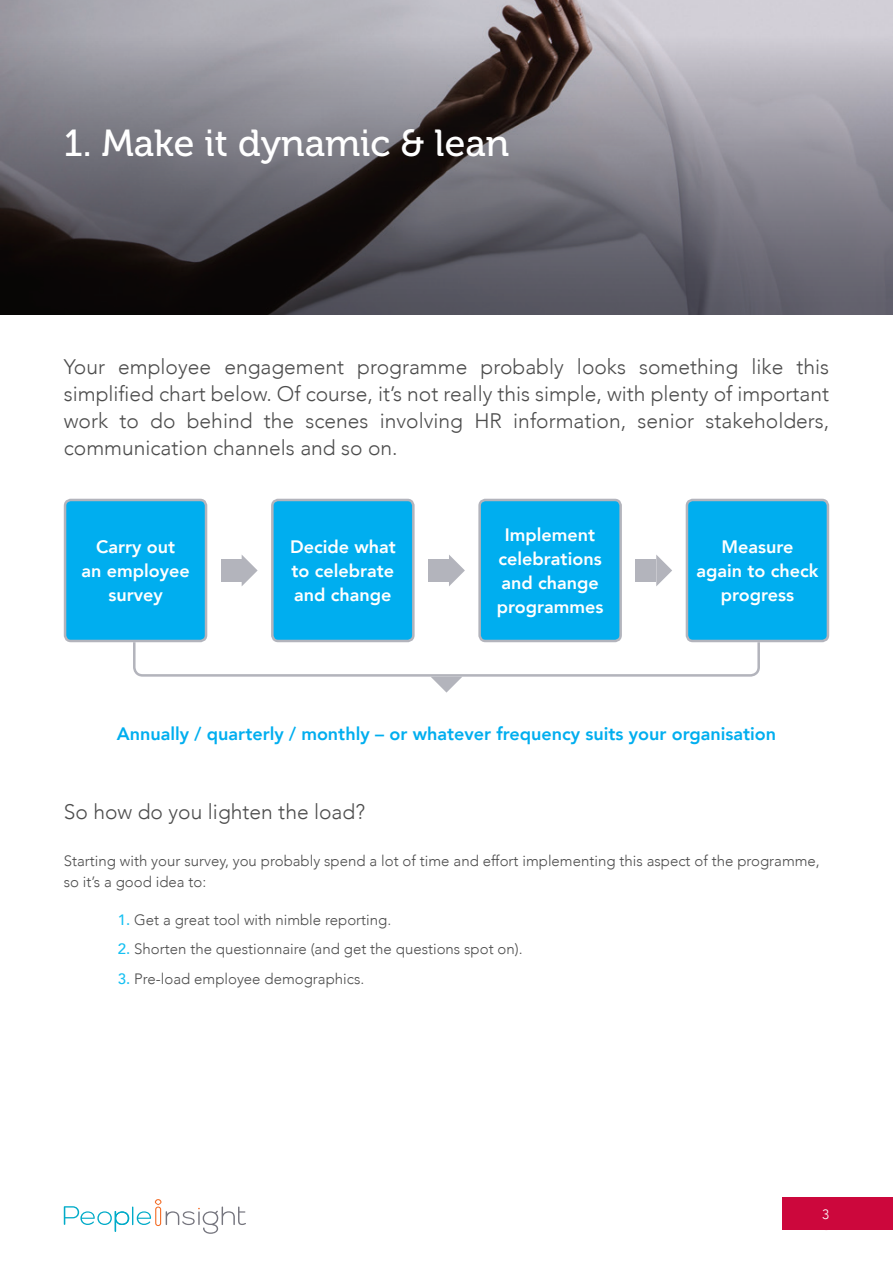
<style>
.page{position:relative;width:893px;height:1263px;background:#fff}
.page>*{position:absolute;margin:0;border:0;box-sizing:border-box;transform-origin:0 0}
.h1_white_25_30{font:37.5px "Museo 500";color:#fff}
.h2_14_18{font:300 21px/27px "Avenir";color:#4d4d4d;text-align:justify}
.h2_14_18-2{font:800 18px/24px "Avenir";color:#fff;text-align:center}
.h2_14_18-3{font:800 18px "Avenir";color:#00aeef}
.body_10_14{font:300 15px "Avenir";color:#4d4d4d}
.bullet{font:300 15px/21px "Avenir";color:#4d4d4d}
.t1{font:300 10.5px "Avenir";color:#fff}
.s1{font-weight:500;color:#15c0f2}
.s2{font-size:13.5px}
</style>
<div class="page">
<div style="left:782px;top:1197px;width:111px;height:33px;background:#cc073c"></div>
<svg style="left:64px;top:1199px;width:182px;height:35px"></svg>
<svg style="left:0;top:0;width:893px;height:315px;background:#757279"></svg>
<div style="left:65px;top:500px;width:141px;height:141px;background:#00aeef;border-radius:6px"></div>
<div style="left:64px;top:499px;width:143px;height:143px;border:3px solid #b3b4bc;border-radius:6px"></div>
<svg style="left:242px;top:555px;width:16px;height:31px"></svg>
<div style="left:221px;top:559px;width:21px;height:23px;background:#b3b4bc"></div>
<div style="left:272px;top:500px;width:141px;height:141px;background:#00aeef;border-radius:6px"></div>
<div style="left:271px;top:499px;width:144px;height:143px;border:3px solid #b3b4bc;border-radius:6px"></div>
<svg style="left:449px;top:555px;width:16px;height:31px"></svg>
<div style="left:428px;top:559px;width:21px;height:23px;background:#b3b4bc"></div>
<div style="left:480px;top:500px;width:141px;height:141px;background:#00aeef;border-radius:6px"></div>
<div style="left:478px;top:499px;width:144px;height:143px;border:3px solid #b3b4bc;border-radius:6px"></div>
<svg style="left:656px;top:555px;width:16px;height:31px"></svg>
<div style="left:635px;top:559px;width:21px;height:23px;background:#b3b4bc"></div>
<div style="left:687px;top:500px;width:141px;height:141px;background:#00aeef;border-radius:6px"></div>
<div style="left:686px;top:499px;width:143px;height:143px;border:3px solid #b3b4bc;border-radius:6px"></div>
<svg style="left:132px;top:640px;width:629px;height:53px"></svg>
<p class="h1_white_25_30" style="left:64px;top:122px;width:447px">1. Make it dynamic &amp; lean</p>
<p class="h2_14_18" style="left:64px;top:353px;width:767px">Your employee engagement programme probably looks something like this simplified chart below. Of course, it’s not really this simple, with plenty of important work to do behind the scenes involving HR information, senior stakeholders, communication channels and so on.</p>
<p class="h2_14_18-2" style="left:96px;top:535px;width:80px">Carry out</p>
<p class="h2_14_18-2" style="left:81px;top:559px;width:110px">an employee survey</p>
<p class="h2_14_18-2" style="left:290px;top:535px;width:107px">Decide what</p>
<p class="h2_14_18-2" style="left:291px;top:559px;width:104px">to celebrate</p>
<p class="h2_14_18-2" style="left:294px;top:583px;width:99px">and change</p>
<p class="h2_14_18-2" style="left:497px;top:523px;width:108px">Implement celebrations and change programmes</p>
<p class="h2_14_18-2" style="left:696px;top:535px;width:124px">Measure again to check progress</p>
<p class="h2_14_18-3" style="left:117px;top:719px;width:661px">Annually / quarterly / monthly – or whatever frequency suits your organisation</p>
<p class="h2_14_18" style="left:64px;top:798px;width:303px">So how do you lighten the load?</p>
<p class="bullet" style="left:64px;top:850px;width:758px">Starting with your survey, you probably spend a lot of time and effort implementing this aspect of the programme, so it’s a good idea to:</p>
<p class="body_10_14" style="left:118px;top:910px;width:275px"><span class="s1">1.</span> Get a great tool with nimble reporting.</p>
<p class="body_10_14" style="left:118px;top:940px;width:406px"><span class="s1">2.</span> Shorten the questionnaire (and get the questions spot on).</p>
<p class="body_10_14" style="left:118px;top:969px;width:248px"><span class="s1">3.</span> Pre-load employee demographics.</p>
<p class="t1" style="left:821px;top:1211px;width:12px">0 3<span class="s2">3</span></p>
</div>
